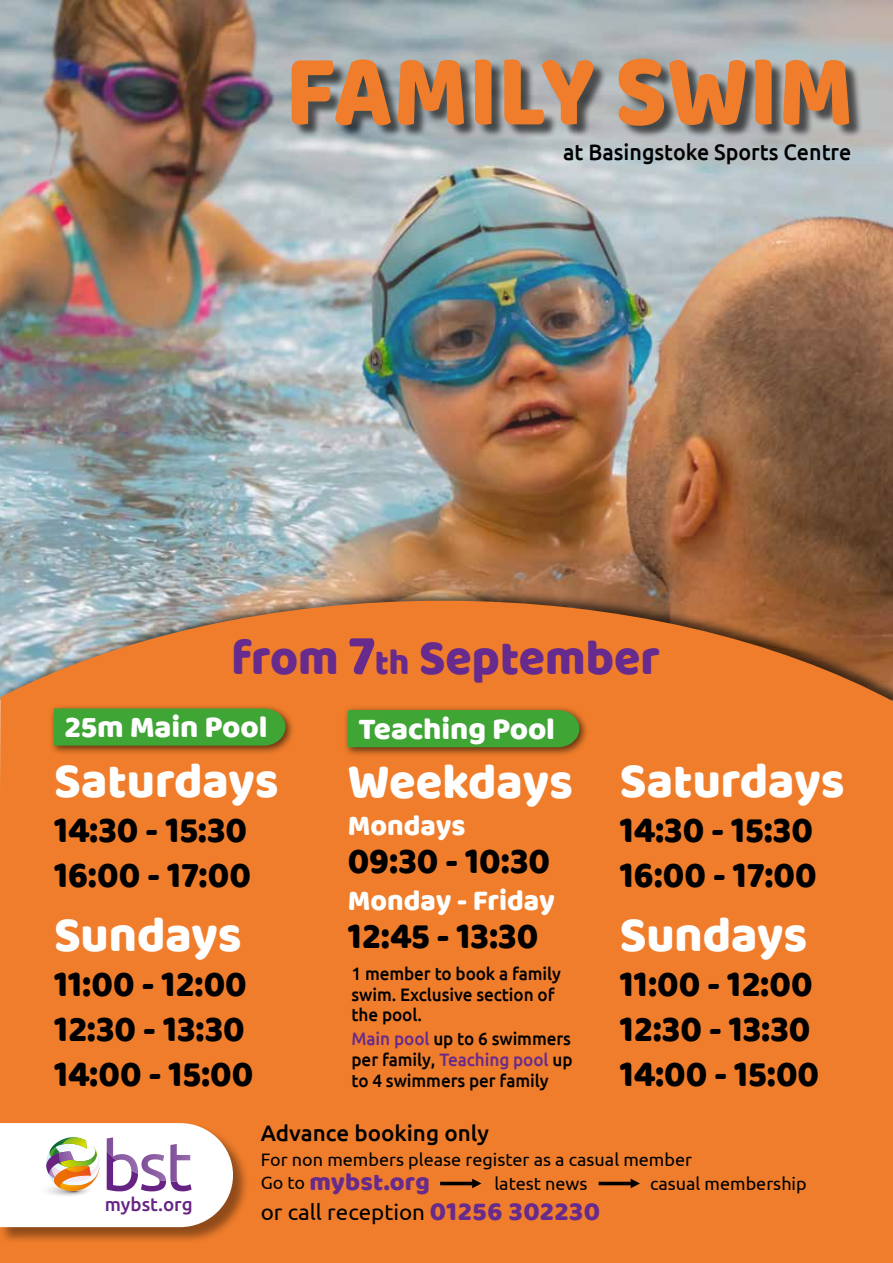
<style>
.page{position:relative;width:893px;height:1263px;background:#fff}
.page>*{position:absolute;margin:0;border:0;box-sizing:border-box;transform-origin:0 0}
.t1{font:105px "Baloo";letter-spacing:.005em;color:#ef7d2b;scale:.9 1}
.t2{font:51px "Baloo";color:#fff;scale:.95 1}
.t3{font:51px "Baloo";color:#672a8d;scale:.94 1}
.t4{font:37.5px/45px "Baloo";color:#000;scale:.95 1}
.t5{font:31.5px "Baloo";letter-spacing:-.005em;color:#fff}
.t6{font:30px "Baloo";color:#fff;scale:.95 1}
.t7{font:25.5px "Baloo";letter-spacing:.01em;color:#672a8d}
.t8{font:500 22.5px "Ubuntu";color:#000;scale:.95 1}
.t9{font:22.35px "Ubuntu";color:#000}
.t10{font:500 22.35px "Ubuntu";color:#000}
.t11{font:500 18.75px "Ubuntu";color:#662383}
.t12{font:500 18px/20.2px "Ubuntu";letter-spacing:-.005em;color:#000;scale:.95 1}
.t13{font:18px "Ubuntu";color:#000}
.s1{font-size:58.5px}
.s2{font-size:37.5px}
.s3{color:#672a8d}
.s4{font-family:"Ubuntu";font-size:18px;color:#000}
.s5{font-family:"Baloo";font-size:27px;color:#672a8d}
</style>
<div class="page">
<img style="left:0;top:0;width:893px;height:588px">
<div style="left:293px;top:60px;width:570px;height:79px;background:#000;opacity:.6"></div>
<div style="left:0;top:601px;width:893px;height:662px;background:#ef7d2b"></div>
<div style="left:0;top:1123px;width:250px;height:121px;background:#000;opacity:.4"></div>
<svg style="left:0;top:1123px;width:233px;height:104px"></svg>
<svg style="left:631px;top:1179px;width:9px;height:9px"></svg>
<hr style="left:599px;top:1182px;width:32px;height:3px;background:#000">
<svg style="left:472px;top:1179px;width:9px;height:9px"></svg>
<hr style="left:440px;top:1182px;width:32px;height:3px;background:#000">
<div style="left:50px;top:704px;width:245px;height:51px;background:#000;opacity:.6"></div>
<svg style="left:54px;top:708px;width:231px;height:38px;background:#43a234"></svg>
<div style="left:343px;top:705px;width:246px;height:52px;background:#000;opacity:.6"></div>
<div style="left:348px;top:710px;width:231px;height:37px;background:#3fa535"></div>
<h1 class="t1" style="left:285px;top:26px;width:633px">FAMILY SWIM</h1>
<p class="t8" style="left:563px;top:138px;width:305px">at Basingstoke Sports Centre</p>
<h2 class="t3" style="left:232px;top:626px;width:457px">from <span class="s1">7</span><span class="s2">th</span> September</h2>
<p class="t5" style="left:65px;top:708px;width:204px">25m Main Pool</p>
<p class="t5" style="left:359px;top:710px;width:198px">Teaching Pool</p>
<h2 class="t2" style="left:54px;top:749px;width:238px">Saturdays</h2>
<p class="t4" style="left:54px;top:806px;width:209px">14:30 - 15:30<br>16:00 - 17:00</p>
<h2 class="t2" style="left:54px;top:903px;width:199px">Sundays</h2>
<p class="t4" style="left:54px;top:960px;width:211px">11:00 - 12:00<br>12:30 - 13:30<br>14:00 - 15:00</p>
<h2 class="t2" style="left:348px;top:750px;width:238px">Weekdays</h2>
<p class="t6" style="left:348px;top:807px;width:125px">Mondays</p>
<p class="t4" style="left:348px;top:837px;width:214px">09:30 - 10:30</p>
<p class="t6" style="left:348px;top:882px;width:219px">Monday - Friday</p>
<p class="t4" style="left:348px;top:912px;width:202px">12:45 - 13:30</p>
<p class="t12" style="left:352px;top:963px;width:222px">1 member to book a family swim. Exclusive section of the pool.</p>
<p class="t12" style="left:352px;top:1028px;width:234px;line-height:20.7px;text-align:justify"><span class="s3">Main pool</span> up to 6 swimmers per family, <span class="s3">Teaching pool</span> up to 4 swimmers per family</p>
<h2 class="t2" style="left:620px;top:749px;width:238px">Saturdays</h2>
<p class="t4" style="left:620px;top:806px;width:209px">14:30 - 15:30<br>16:00 - 17:00</p>
<h2 class="t2" style="left:620px;top:903px;width:199px">Sundays</h2>
<p class="t4" style="left:620px;top:960px;width:211px">11:00 - 12:00<br>12:30 - 13:30<br>14:00 - 15:00</p>
<p class="t11" style="left:105px;top:1192px;width:90px">mybst.org</p>
<p class="t10" style="left:261px;top:1119px;width:230px">Advance booking only</p>
<p class="t13" style="left:261px;top:1148px;width:433px">For non members please register as a casual member</p>
<p class="t7" style="left:261px;top:1166px;width:171px"><span class="s4">Go to</span> mybst.org</p>
<p class="t13" style="left:494px;top:1172px;width:95px">latest news</p>
<p class="t13" style="left:650px;top:1172px;width:158px">casual membership</p>
<p class="t9" style="left:261px;top:1198px;width:341px">or call reception <span class="s5">01256 302230</span></p>
</div>
